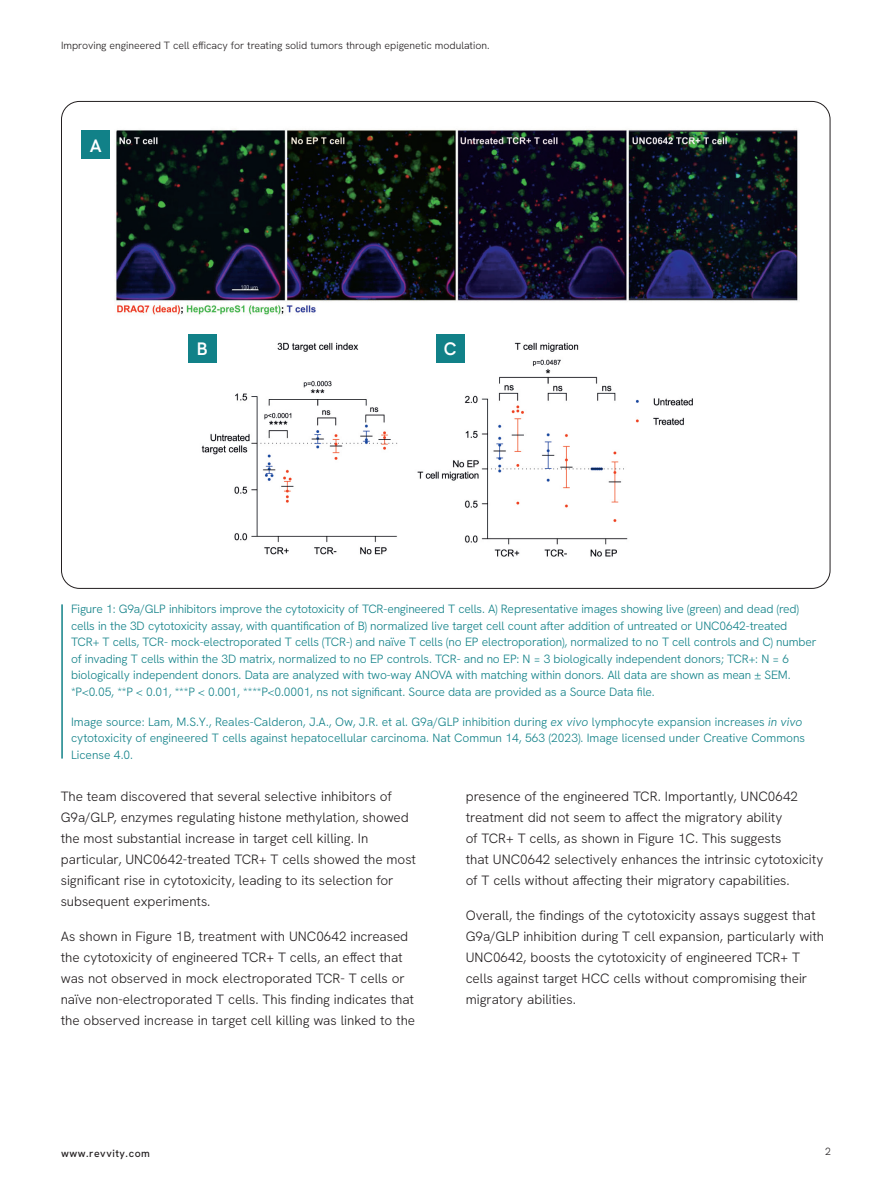
<style>
.page{position:relative;width:891px;height:1188px;background:#fff}
.page>*{position:absolute;margin:0;border:0;box-sizing:border-box;transform-origin:0 0}
.t1{font:600 18px "Hanken Grotesk";color:#fff}
.t2{font:300 13.5px/21px "Hanken Grotesk";color:#231f20}
.t3{font:300 12px/16.5px "Hanken Grotesk";letter-spacing:-.01em;color:#118188}
.t4{font:300 10.5px "Hanken Grotesk";color:#231f20}
.t5{font:500 10.5px "Hanken Grotesk";letter-spacing:.05em;color:#231f20}
.s1{font-style:italic}
</style>
<div class="page">
<img style="left:115px;top:129px;width:683px;height:186px">
<img style="left:188px;top:334px;width:505px;height:223px">
<hr style="left:61px;top:604px;width:2px;height:155px;background:#118188">
<div style="left:82px;top:131px;width:28px;height:28px;background:#118188"></div>
<div style="left:188px;top:334px;width:28px;height:28px;background:#118188"></div>
<div style="left:436px;top:334px;width:28px;height:28px;background:#118188"></div>
<p class="t4" style="left:61px;top:39px;width:430px">Improving engineered T cell efficacy for treating solid tumors through epigenetic modulation.</p>
<h1 class="t1" style="left:90px;top:134px;width:13px">A</h1>
<h1 class="t1" style="left:197px;top:337px;width:12px">B</h1>
<h1 class="t1" style="left:444px;top:337px;width:14px">C</h1>
<p class="t3" style="left:71px;top:600px;width:747px">Figure 1: G9a/GLP inhibitors improve the cytotoxicity of TCR-engineered T cells. A) Representative images showing live (green) and dead (red) cells in the 3D cytotoxicity assay, with quantification of B) normalized live target cell count after addition of untreated or UNC0642-treated TCR+ T cells, TCR- mock-electroporated T cells (TCR-) and naïve T cells (no EP electroporation), normalized to no T cell controls and C) number of invading T cells within the 3D matrix, normalized to no EP controls. TCR- and no EP: N = 3 biologically independent donors; TCR+: N = 6 biologically independent donors. Data are analyzed with two-way ANOVA with matching within donors. All data are shown as mean ± SEM. *P&lt;0.05, **P &lt; 0.01, ***P &lt; 0.001, ****P&lt;0.0001, ns not significant. Source data are provided as a Source Data file.</p>
<p class="t3" style="left:71px;top:713px;width:736px">Image source: Lam, M.S.Y., Reales-Calderon, J.A., Ow, J.R. et al. G9a/GLP inhibition during <span class="s1">ex vivo</span> lymphocyte expansion increases <span class="s1">in vivo </span>cytotoxicity of engineered T cells against hepatocellular carcinoma. Nat Commun 14, 563 (2023). Image licensed under Creative Commons<br>License 4.0.</p>
<p class="t2" style="left:61px;top:786px;width:357px">The team discovered that several selective inhibitors of G9a/GLP, enzymes regulating histone methylation, showed the most substantial increase in target cell killing. In particular, UNC0642-treated TCR+ T cells showed the most significant rise in cytotoxicity, leading to its selection for subsequent experiments.</p>
<p class="t2" style="left:61px;top:925px;width:356px">As shown in Figure 1B, treatment with UNC0642 increased the cytotoxicity of engineered TCR+ T cells, an effect that was not observed in mock electroporated TCR- T cells or naïve non-electroporated T cells. This finding indicates that the observed increase in target cell killing was linked to the</p>
<p class="t2" style="left:466px;top:786px;width:359px">presence of the engineered TCR. Importantly, UNC0642 treatment did not seem to affect the migratory ability<br>of TCR+ T cells, as shown in Figure 1C. This suggests<br>that UNC0642 selectively enhances the intrinsic cytotoxicity of T cells without affecting their migratory capabilities.</p>
<p class="t2" style="left:466px;top:904px;width:360px">Overall, the findings of the cytotoxicity assays suggest that G9a/GLP inhibition during T cell expansion, particularly with UNC0642, boosts the cytotoxicity of engineered TCR+ T cells against target HCC cells without compromising their migratory abilities.</p>
<p class="t5" style="left:61px;top:1147px;width:90px">www.revvity.com</p>
<p class="t4" style="left:825px;top:1145px;width:7px">2</p>
</div>
